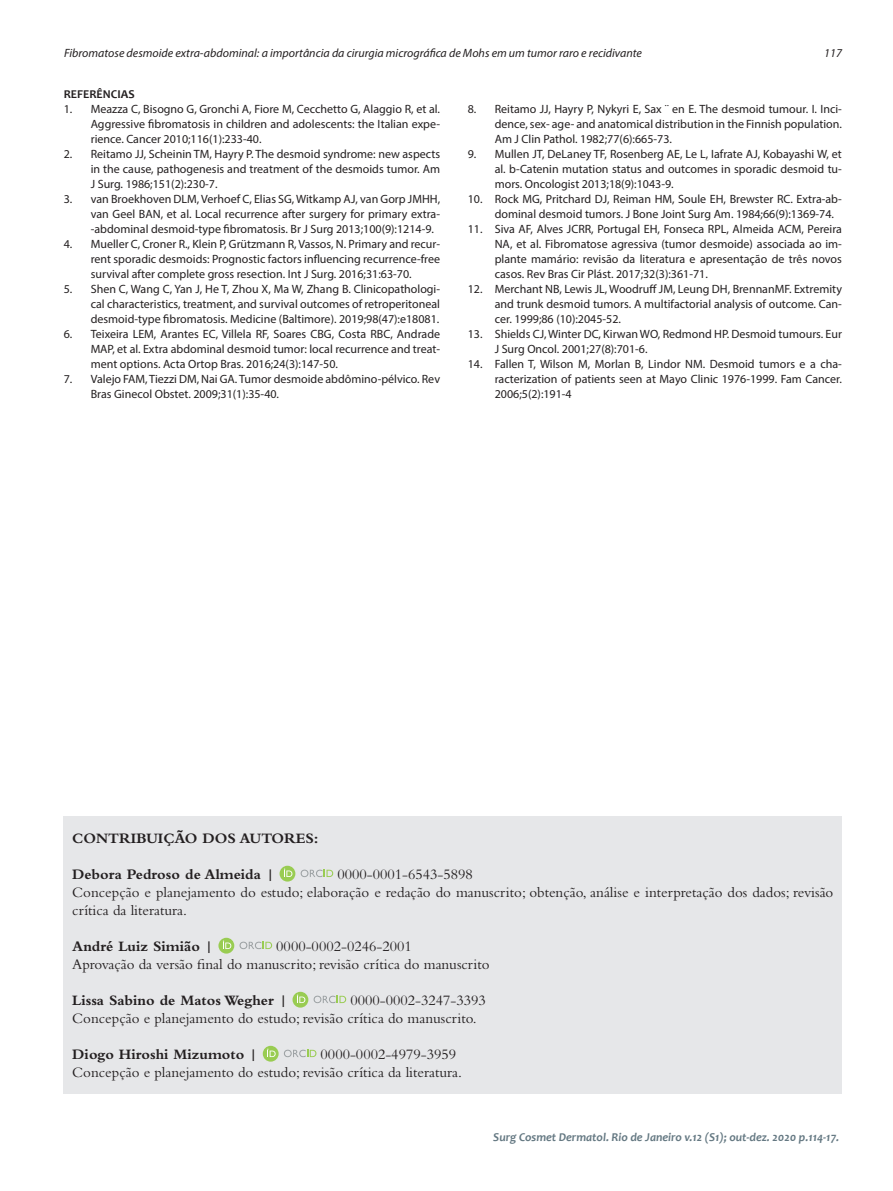
<style>
.page{position:relative;width:893px;height:1191px;background:#fff}
.page>*{position:absolute;margin:0;border:0;box-sizing:border-box;transform-origin:0 0}
.t1{font:15px/18px "Bembo Std";color:#231f20}
.t2{font:700 15px "Bembo Std";color:#231f20}
.t3{font:12px/15px "Myriad Pro";color:#231f20;text-align:justify}
.t4{font:italic 12px "Myriad Pro";color:#231f20}
.t5{font:italic 700 12px "Candara";color:#647882}
.t6{font:700 12px "Candara";color:#231f20}
</style>
<div class="page">
<div style="left:64px;top:816px;width:778px;height:277px;background:#e6e7e9"></div>
<div style="left:280px;top:865px;width:15px;height:16px;background:#99cc52;border-radius:50%"></div>
<svg style="left:301px;top:869px;width:32px;height:8px"></svg>
<svg style="left:284px;top:868px;width:8px;height:9px"></svg>
<svg style="left:218px;top:937px;width:16px;height:16px"></svg>
<svg style="left:240px;top:941px;width:32px;height:8px"></svg>
<svg style="left:223px;top:940px;width:8px;height:9px"></svg>
<svg style="left:292px;top:991px;width:16px;height:16px"></svg>
<svg style="left:314px;top:995px;width:32px;height:8px"></svg>
<svg style="left:297px;top:994px;width:8px;height:9px"></svg>
<svg style="left:263px;top:1045px;width:16px;height:16px"></svg>
<svg style="left:284px;top:1049px;width:32px;height:8px"></svg>
<svg style="left:267px;top:1048px;width:9px;height:9px"></svg>
<p class="t4" style="left:64px;top:46px;width:579px">Fibromatose desmoide extra-abdominal: a importância da cirurgia micrográfica de Mohs em um tumor raro e recidivante</p>
<p class="t4" style="left:824px;top:46px;width:19px">117</p>
<p class="t6" style="left:64px;top:87px;width:72px">REFERÊNCIAS</p>
<p class="t3" style="left:91px;top:101px;width:351px;text-indent:-27px">1. Meazza C, Bisogno G, Gronchi A, Fiore M, Cecchetto G, Alaggio R, et al.<br>Aggressive fibromatosis in children and adolescents: the Italian expe&shy;rience. Cancer 2010;116(1):233-40.</p>
<p class="t3" style="left:91px;top:146px;width:351px;text-indent:-27px">2. Reitamo JJ, Scheinin TM, Hayry P. The desmoid syndrome: new aspects in the cause, pathogenesis and treatment of the desmoids tumor. Am J Surg. 1986;151(2):230-7.</p>
<p class="t3" style="left:91px;top:191px;width:351px;text-indent:-27px">3. van Broekhoven DLM, Verhoef C, Elias SG, Witkamp AJ, van Gorp JMHH, van Geel BAN, et al. Local recurrence after surgery for primary extra--abdominal desmoid-type fibromatosis. Br J Surg 2013;100(9):1214-9.</p>
<p class="t3" style="left:91px;top:236px;width:351px;text-indent:-27px">4. Mueller C, Croner R., Klein P, Grützmann R, Vassos, N. Primary and recur&shy;rent sporadic desmoids: Prognostic factors influencing recurrence-free survival after complete gross resection. Int J Surg. 2016;31:63-70.</p>
<p class="t3" style="left:91px;top:281px;width:351px;text-indent:-27px">5. Shen C, Wang C, Yan J, He T, Zhou X, Ma W, Zhang B. Clinicopathologi&shy;cal characteristics, treatment, and survival outcomes of retroperitoneal desmoid-type fibromatosis. Medicine (Baltimore). 2019;98(47):e18081.</p>
<p class="t3" style="left:91px;top:326px;width:351px;text-indent:-27px">6. Teixeira LEM, Arantes EC, Villela RF, Soares CBG, Costa RBC, Andrade MAP, et al. Extra abdominal desmoid tumor: local recurrence and treat&shy;ment options. Acta Ortop Bras. 2016;24(3):147-50.</p>
<p class="t3" style="left:91px;top:371px;width:351px;text-indent:-27px">7. Valejo FAM, Tiezzi DM, Nai GA. Tumor desmoide abdômino-pélvico. Rev<br>Bras Ginecol Obstet. 2009;31(1):35-40.</p>
<p class="t3" style="left:495px;top:101px;width:349px;text-indent:-27px">8. Reitamo JJ, Hayry P, Nykyri E, Sax ¨ en E. The desmoid tumour. I. Inci&shy;dence, sex- age- and anatomical distribution in the Finnish population.<br>Am J Clin Pathol. 1982;77(6):665-73.</p>
<p class="t3" style="left:495px;top:146px;width:349px;text-indent:-27px">9. Mullen JT, DeLaney TF, Rosenberg AE, Le L, Iafrate AJ, Kobayashi W, et al. b-Catenin mutation status and outcomes in sporadic desmoid tu&shy;mors. Oncologist 2013;18(9):1043-9.</p>
<p class="t3" style="left:495px;top:191px;width:349px;text-indent:-27px">10. Rock MG, Pritchard DJ, Reiman HM, Soule EH, Brewster RC. Extra-ab&shy;dominal desmoid tumors. J Bone Joint Surg Am. 1984;66(9):1369-74.</p>
<p class="t3" style="left:495px;top:221px;width:349px;text-indent:-27px">11. Siva AF, Alves JCRR, Portugal EH, Fonseca RPL, Almeida ACM, Pereira NA, et al. Fibromatose agressiva (tumor desmoide) associada ao im&shy;plante mamário: revisão da literatura e apresentação de três novos casos. Rev Bras Cir Plást. 2017;32(3):361-71.</p>
<p class="t3" style="left:495px;top:281px;width:349px;text-indent:-27px">12. Merchant NB, Lewis JL, Woodruff JM, Leung DH, BrennanMF. Extremity and trunk desmoid tumors. A multifactorial analysis of outcome. Can&shy;cer. 1999;86 (10):2045-52.</p>
<p class="t3" style="left:495px;top:326px;width:349px;text-indent:-27px">13. Shields CJ, Winter DC, Kirwan WO, Redmond HP. Desmoid tumours. Eur<br>J Surg Oncol. 2001;27(8):701-6.</p>
<p class="t3" style="left:495px;top:356px;width:349px;text-indent:-27px">14. Fallen T, Wilson M, Morlan B, Lindor NM. Desmoid tumors e a cha&shy;racterization of patients seen at Mayo Clinic 1976-1999. Fam Cancer.<br>2006;5(2):191-4</p>
<p class="t2" style="left:72px;top:829px;width:248px">CONTRIBUIÇÃO DOS AUTORES:</p>
<p class="t2" style="left:72px;top:865px;width:204px">Debora Pedroso de Almeida |</p>
<p class="t1" style="left:337px;top:864px;width:137px">0000-0001-6543-5898</p>
<p class="t1" style="left:72px;top:882px;width:763px">Concepção e planejamento do estudo; elaboração e redação do manuscrito; obtenção, análise e interpretação dos dados; revisão crítica da literatura.</p>
<p class="t2" style="left:72px;top:937px;width:143px">André Luiz Simião |</p>
<p class="t1" style="left:276px;top:936px;width:137px">0000-0002-0246-2001</p>
<p class="t1" style="left:72px;top:954px;width:419px">Aprovação da versão final do manuscrito; revisão crítica do manuscrito</p>
<p class="t2" style="left:72px;top:991px;width:217px">Lissa Sabino de Matos Wegher |</p>
<p class="t1" style="left:350px;top:990px;width:137px">0000-0002-3247-3393</p>
<p class="t1" style="left:72px;top:1008px;width:406px">Concepção e planejamento do estudo; revisão crítica do manuscrito.</p>
<p class="t2" style="left:72px;top:1045px;width:187px">Diogo Hiroshi Mizumoto |</p>
<p class="t1" style="left:321px;top:1044px;width:137px">0000-0002-4979-3959</p>
<p class="t1" style="left:72px;top:1062px;width:391px">Concepção e planejamento do estudo; revisão crítica da literatura.</p>
<p class="t5" style="left:493px;top:1130px;width:347px">Surg Cosmet Dermatol. Rio de Janeiro v.12 (S1); out-dez. 2020 p.114-17.</p>
</div>
